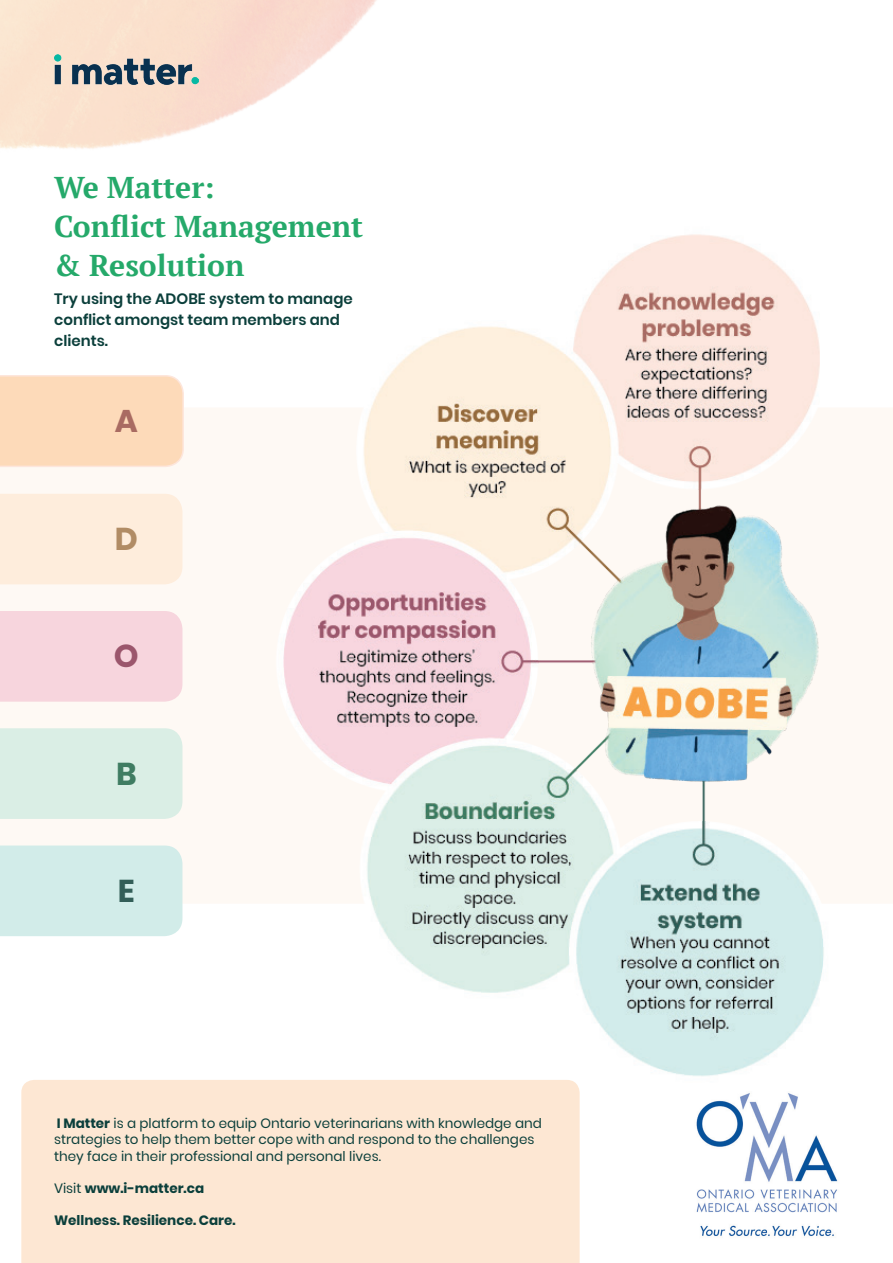
<style>
.page{position:relative;width:893px;height:1263px;background:#fff}
.page>*{position:absolute;margin:0;border:0;box-sizing:border-box;transform-origin:0 0}
.t1{font:700 31.5px "Poppins";color:#a96b62}
.t2{font:700 31.5px "Poppins";color:#b18c65}
.t3{font:700 31.5px "Poppins";color:#9b566c}
.t4{font:700 31.5px "Poppins";color:#3f7c62}
.t5{font:700 31.5px "Poppins";color:#335e58}
.t6{font:700 30px/39px "PT Serif";color:#25a96a}
.t7{font:600 15px/21px "Poppins";color:#0b3f3b}
.t8{font:13.5px/16.2px "Poppins";color:#0b3f3b}
.t9{font:700 13.5px "Poppins";color:#0b3f3b}
.s1{font-weight:700}
.s2{font-weight:400}
</style>
<div class="page">
<div style="left:0;top:408px;width:211px;height:496px;background:#fef9f4"></div>
<img style="left:0;top:0;width:377px;height:149px">
<img style="left:696px;top:1105px;width:142px;height:132px">
<img style="left:54px;top:54px;width:145px;height:31px">
<div style="left:21px;top:1080px;width:559px;height:183px;background:#fde7d3"></div>
<div style="left:0;top:375px;width:184px;height:92px;background:#fddab9"></div>
<div style="left:0;top:494px;width:182px;height:90px;background:#feeddc"></div>
<div style="left:0;top:611px;width:182px;height:91px;background:#f7d5dd"></div>
<div style="left:0;top:728px;width:182px;height:91px;background:#daeee5"></div>
<div style="left:0;top:845px;width:182px;height:91px;background:#d2ece9"></div>
<img style="left:211px;top:234px;width:682px;height:871px">
<h2 class="t6" style="left:54px;top:167px;width:310px">We Matter:<br>Conflict Management &amp; Resolution</h2>
<p class="t7" style="left:54px;top:288px;width:300px">Try using the ADOBE system to manage conflict amongst team members and clients.</p>
<h1 class="t1" style="left:115px;top:403px;width:24px">A</h1>
<h1 class="t2" style="left:115px;top:521px;width:25px">D</h1>
<h1 class="t3" style="left:114px;top:638px;width:26px">O</h1>
<h1 class="t4" style="left:116px;top:755px;width:22px">B</h1>
<h1 class="t5" style="left:118px;top:873px;width:18px">E</h1>
<p class="t8" style="left:54px;top:1115px;width:489px"><span class="s1">I Matter</span> is a platform to equip Ontario veterinarians with knowledge and strategies to help them better cope with and respond to the challenges they face in their professional and personal lives.</p>
<p class="t9" style="left:54px;top:1180px;width:152px"><span class="s2">Visit</span> www.i-matter.ca</p>
<p class="t9" style="left:54px;top:1213px;width:183px">Wellness. Resilience. Care.</p>
</div>
